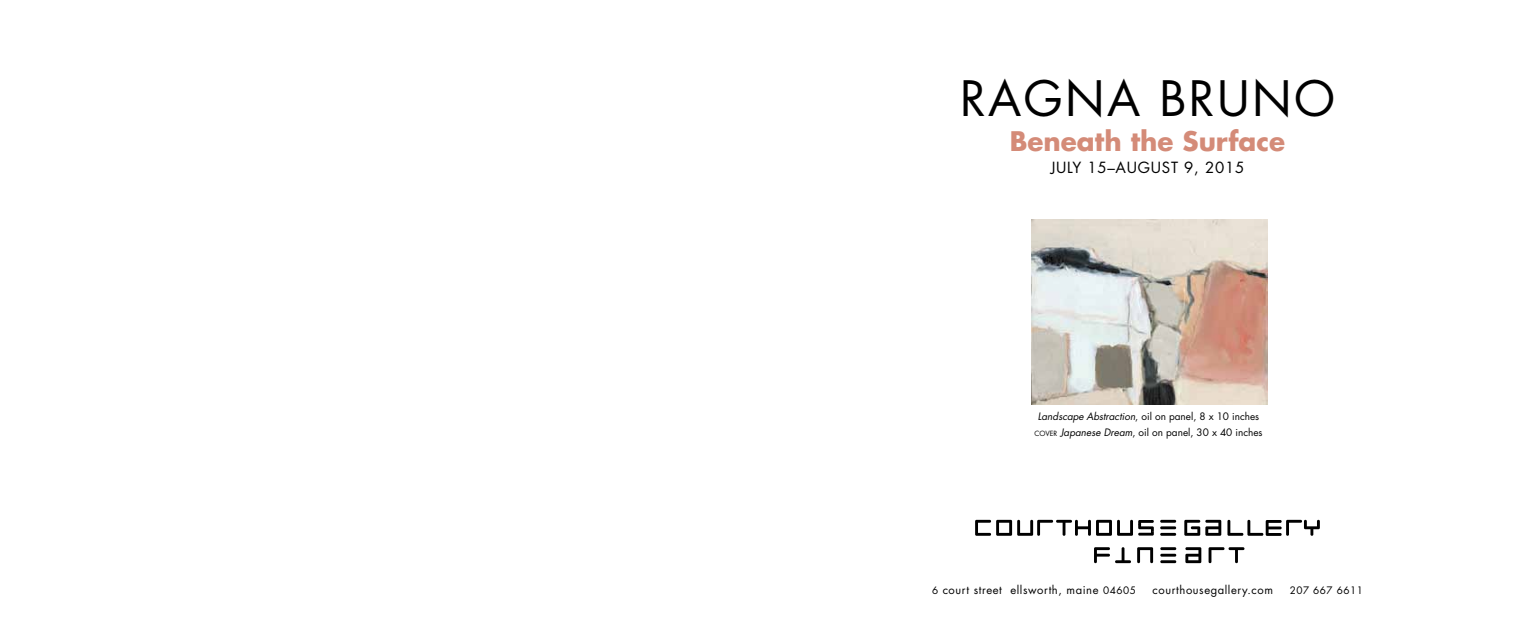
<style>
.page{position:relative;width:1530px;height:630px;background:#fff}
.page>*{position:absolute;margin:0;border:0;box-sizing:border-box;transform-origin:0 0}
.t1{font:47.5px "Futura";letter-spacing:.05em;color:#000}
.t2{font:700 26.25px "Futura";color:#d48b78}
.t3{font:15px "Futura";letter-spacing:.05em;color:#000}
.t4{font:11.25px "Futura";letter-spacing:.05em;color:#000}
.t5{font:10px/16.2px "Futura";color:#000;text-align:center}
.t6{font:10px "Futura";letter-spacing:.05em;color:#000}
.s1{font-style:italic}
.s2{font-size:7px}
.s3{font-size:10px}
</style>
<div class="page">
<svg style="left:1160px;top:520px;width:16px;height:16px"></svg>
<svg style="left:1160px;top:547px;width:16px;height:16px"></svg>
<svg style="left:1184px;top:520px;width:37px;height:16px"></svg>
<svg style="left:1094px;top:547px;width:37px;height:16px"></svg>
<svg style="left:1137px;top:547px;width:16px;height:16px"></svg>
<svg style="left:1185px;top:547px;width:16px;height:16px"></svg>
<svg style="left:1209px;top:547px;width:35px;height:16px"></svg>
<svg style="left:1227px;top:520px;width:93px;height:16px"></svg>
<svg style="left:975px;top:520px;width:179px;height:16px"></svg>
<img style="left:1031px;top:219px;width:236px;height:186px">
<h1 class="t1" style="left:960px;top:66px;width:376px">ragna bruno</h1>
<h2 class="t2" style="left:1010px;top:123px;width:277px">Beneath the Surface</h2>
<h3 class="t3" style="left:1051px;top:158px;width:195px">JULY 15–August 9, 2015</h3>
<p class="t5" style="left:1034px;top:408px;width:230px"><span class="s1">Landscape Abstraction</span>, oil on panel, 8 x 10 inches<br><span class="s2">COVER</span> <span class="s1">Japanese Dream</span>, oil on panel, 30 x 40 inches</p>
<p class="t4" style="left:932px;top:582px;width:205px"><span class="s3">6</span> court street ellsworth, maine <span class="s3">04605</span></p>
<p class="t4" style="left:1153px;top:582px;width:122px">courthousegallery.com</p>
<p class="t6" style="left:1290px;top:583px;width:75px">207 667 6611</p>
</div>
